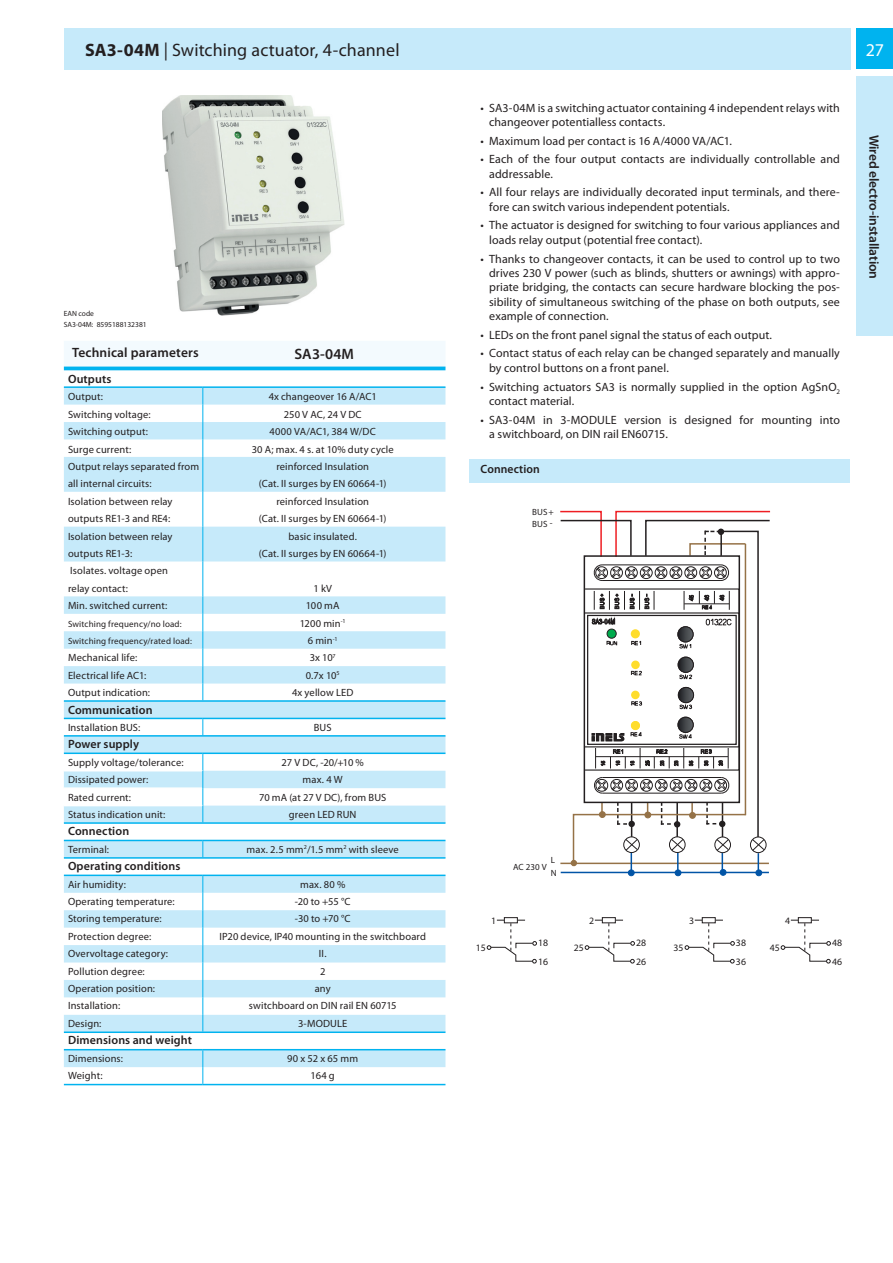
<style>
.page{position:relative;width:893px;height:1263px;background:#fff}
.page>*{position:absolute;margin:0;border:0;box-sizing:border-box;transform-origin:0 0}
.t1{font:18px "Myriad Pro";letter-spacing:.005em;color:#231f20}
.t2{font:18px "Myriad Pro";color:#fff}
.t3{font:600 15px "Myriad Pro";letter-spacing:.01em;color:#231f20}
.t4{font:600 13.5px "Myriad Pro";letter-spacing:-.01em;color:#231f20}
.t5{font:600 13.5px "Myriad Pro";letter-spacing:.01em;color:#231f20}
.t6{font:12px/14.4px "Myriad Pro";letter-spacing:.01em;color:#231f20}
.t7{font:600 12px "Myriad Pro";letter-spacing:.01em;color:#231f20}
.t8{font:10.5px/17.4px "Myriad Pro";letter-spacing:.01em;color:#231f20;text-align:center}
.t9{font:9.75px/18.1px "Myriad Pro";color:#231f20}
.t10{font:9px/10.9px "Myriad Pro";letter-spacing:.02em;color:#231f20}
.t11{font:7.5px "Myriad Pro";color:#231f20}
.s1{font-weight:700}
</style>
<div class="page">
<div style="left:64px;top:28px;width:786px;height:41px;background:#c6eafa"></div>
<div style="left:857px;top:28px;width:36px;height:41px;background:#00b3ef"></div>
<img style="left:162px;top:95px;width:182px;height:220px">
<div style="left:64px;top:341px;width:381px;height:26px;background:#f3fafe"></div>
<svg style="left:64px;top:388px;width:381px;height:679px;fill:#ceecfa"></svg>
<hr style="left:64px;top:386px;width:139px;height:2px;background:#00b3ef">
<hr style="left:203px;top:386px;width:242px;height:2px;background:#00b3ef">
<svg style="left:202px;top:388px;width:1px;height:69px"></svg>
<hr style="left:202px;top:457px;width:1px;height:35px;background:#00b3ef">
<hr style="left:202px;top:492px;width:1px;height:35px;background:#00b3ef">
<hr style="left:202px;top:527px;width:1px;height:34px;background:#00b3ef">
<hr style="left:202px;top:561px;width:1px;height:35px;background:#00b3ef">
<svg style="left:202px;top:596px;width:1px;height:104px"></svg>
<hr style="left:64px;top:700px;width:381px;height:2px;background:#00b3ef">
<hr style="left:64px;top:718px;width:139px;height:1px;background:#00b3ef">
<svg style="left:202px;top:719px;width:1px;height:16px"></svg>
<hr style="left:203px;top:718px;width:242px;height:1px;background:#00b3ef">
<hr style="left:64px;top:735px;width:381px;height:2px;background:#00b3ef">
<hr style="left:64px;top:752px;width:139px;height:2px;background:#00b3ef">
<hr style="left:203px;top:752px;width:242px;height:2px;background:#00b3ef">
<hr style="left:64px;top:770px;width:138px;height:1px;background:#fff">
<hr style="left:64px;top:787px;width:138px;height:2px;background:#fff">
<hr style="left:64px;top:805px;width:138px;height:1px;background:#fff">
<svg style="left:202px;top:754px;width:1px;height:68px"></svg>
<hr style="left:64px;top:822px;width:381px;height:2px;background:#00b3ef">
<hr style="left:64px;top:840px;width:139px;height:1px;background:#00b3ef">
<svg style="left:202px;top:841px;width:1px;height:16px"></svg>
<hr style="left:203px;top:840px;width:242px;height:1px;background:#00b3ef">
<hr style="left:64px;top:857px;width:381px;height:2px;background:#00b3ef">
<hr style="left:64px;top:874px;width:139px;height:2px;background:#00b3ef">
<hr style="left:203px;top:874px;width:242px;height:2px;background:#00b3ef">
<svg style="left:202px;top:876px;width:1px;height:155px"></svg>
<hr style="left:64px;top:1031px;width:381px;height:2px;background:#00b3ef">
<hr style="left:64px;top:1049px;width:139px;height:1px;background:#00b3ef">
<hr style="left:203px;top:1049px;width:242px;height:1px;background:#00b3ef">
<hr style="left:64px;top:1084px;width:139px;height:1px;background:#00b3ef">
<svg style="left:202px;top:1050px;width:1px;height:34px"></svg>
<hr style="left:203px;top:1084px;width:242px;height:1px;background:#00b3ef">
<hr style="left:64px;top:367px;width:381px;height:3px;background:#00b3ef">
<div style="left:469px;top:459px;width:380px;height:23px;background:#c6eafa"></div>
<div style="left:602px;top:917px;width:14px;height:6px;border:1px solid #231f20"></div>
<div style="left:702px;top:917px;width:14px;height:6px;border:1px solid #231f20"></div>
<div style="left:798px;top:917px;width:14px;height:6px;border:1px solid #231f20"></div>
<svg style="left:781px;top:920px;width:50px;height:43px"></svg>
<svg style="left:685px;top:920px;width:50px;height:43px"></svg>
<svg style="left:585px;top:920px;width:50px;height:43px"></svg>
<div style="left:504px;top:917px;width:14px;height:6px;border:1px solid #231f20"></div>
<svg style="left:487px;top:920px;width:50px;height:43px"></svg>
<svg style="left:560px;top:510px;width:211px;height:366px"></svg>
<hr style="left:720px;top:533px;width:2px;height:23px;background:#231f20">
<div style="left:857px;top:76px;width:36px;height:259px;background:#c6eafa"></div>
<h1 class="t1" style="left:85px;top:43px;width:316px"><span class="s1">SA3-04M</span> | Switching actuator, 4-channel</h1>
<p class="t11" style="left:64px;top:311px;width:32px">EAN code</p>
<p class="t11" style="left:64px;top:322px;width:84px">SA3-04M: 8595188132381</p>
<p class="t5" style="left:72px;top:348px;width:128px">Technical parameters</p>
<p class="t7" style="left:68px;top:374px;width:45px">Outputs</p>
<p class="t8" style="left:68px;top:389px;width:133px;text-align:left">Output:<br>Switching voltage:<br>Switching output:<br>Surge current:<br>Output relays separated from all internal circuits:<br>Isolation between relay outputs RE1-3 and RE4:<br>Isolation between relay outputs RE1-3:<br>Isolates. voltage open<br>relay contact:<br>Min. switched current:</p>
<p class="t10" style="left:68px;top:615px;width:125px;line-height:17.4px">Switching frequency/no load:<br>Switching frequency/rated load:</p>
<p class="t8" style="left:68px;top:650px;width:84px;text-align:left">Mechanical life:<br>Electrical life AC1:<br>Output indication:</p>
<p class="t7" style="left:68px;top:705px;width:86px">Communication</p>
<p class="t8" style="left:68px;top:720px;width:74px">Installation BUS:</p>
<p class="t7" style="left:68px;top:740px;width:73px">Power supply</p>
<p class="t8" style="left:68px;top:754px;width:117px;text-align:left">Supply voltage/tolerance:<br>Dissipated power:<br>Rated current:<br>Status indication unit:</p>
<p class="t7" style="left:68px;top:827px;width:63px">Connection</p>
<p class="t8" style="left:68px;top:841px;width:43px">Terminal:</p>
<p class="t7" style="left:68px;top:861px;width:114px">Operating conditions</p>
<p class="t8" style="left:68px;top:876px;width:108px;text-align:left">Air humidity:<br>Operating temperature:<br>Storing temperature:<br>Protection degree:<br>Overvoltage category:<br>Pollution degree:<br>Operation position:<br>Installation:<br>Design:</p>
<p class="t7" style="left:68px;top:1035px;width:126px">Dimensions and weight</p>
<p class="t8" style="left:68px;top:1050px;width:57px;text-align:left">Dimensions:<br>Weight:</p>
<h2 class="t3" style="left:294px;top:349px;width:61px">SA3-04M</h2>
<p class="t8" style="left:252px;top:389px;width:143px">4x changeover 16 A/AC1<br>250 V AC, 24 V DC<br>4000 VA/AC1, 384 W/DC<br>30 A; max. 4 s. at 10% duty cycle reinforced Insulation<br>(Cat. II surges by EN 60664-1) reinforced Insulation<br>(Cat. II surges by EN 60664-1) basic insulated.<br>(Cat. II surges by EN 60664-1)</p>
<p class="t8" style="left:292px;top:580px;width:63px">1 kV<br>100 mA<br>1200 min<sup>-1<br></sup>6 min<sup>-1<br></sup>3x 10<sup>7<br></sup>0.7x 10<sup>5<br></sup>4x yellow LED</p>
<p class="t8" style="left:314px;top:720px;width:19px">BUS</p>
<p class="t8" style="left:259px;top:754px;width:129px">27 V DC, -20/+10 %<br>max. 4 W<br>70 mA (at 27 V DC), from BUS green LED RUN</p>
<p class="t8" style="left:247px;top:841px;width:154px">max. 2.5 mm<sup>2</sup>/1.5 mm<sup>2</sup> with sleeve</p>
<p class="t8" style="left:219px;top:876px;width:208px">max. 80 %<br>-20 to +55 °C<br>-30 to +70 °C<br>IP20 device, IP40 mounting in the switchboard<br>II.<br>2<br>any<br>switchboard on DIN rail EN 60715<br>3-MODULE</p>
<p class="t8" style="left:287px;top:1050px;width:72px">90 x 52 x 65 mm<br>164 g</p>
<p class="t6" style="left:489px;top:101px;width:352px;text-indent:-9px">• SA3-04M is a switching actuator containing 4 independent relays with changeover potentialless contacts.</p>
<p class="t6" style="left:481px;top:134px;width:253px">• Maximum load per contact is 16 A/4000 VA/AC1.</p>
<p class="t6" style="left:489px;top:153px;width:352px;text-indent:-9px">• Each of the four output contacts are individually controllable and addressable.</p>
<p class="t6" style="left:489px;top:186px;width:352px;text-indent:-9px">• All four relays are individually decorated input terminals, and there&shy;fore can switch various independent potentials.</p>
<p class="t6" style="left:489px;top:219px;width:352px;text-indent:-9px">• The actuator is designed for switching to four various appliances and loads relay output (potential free contact).</p>
<p class="t6" style="left:489px;top:252px;width:352px;text-align:justify;text-indent:-9px">• Thanks to changeover contacts, it can be used to control up to two drives 230 V power (such as blinds, shutters or awnings) with appro&shy;priate bridging, the contacts can secure hardware blocking the pos&shy;sibility of simultaneous switching of the phase on both outputs, see example of connection.</p>
<p class="t6" style="left:481px;top:328px;width:293px">• LEDs on the front panel signal the status of each output.</p>
<p class="t6" style="left:489px;top:347px;width:352px;text-indent:-9px">• Contact status of each relay can be changed separately and manually by control buttons on a front panel.</p>
<p class="t6" style="left:489px;top:380px;width:352px;text-indent:-9px">• Switching actuators SA3 is normally supplied in the option AgSnO<sub>2 </sub>contact material.</p>
<p class="t6" style="left:489px;top:413px;width:352px;text-indent:-9px">• SA3-04M in 3-MODULE version is designed for mounting into a switchboard, on DIN rail EN60715.</p>
<p class="t7" style="left:481px;top:465px;width:61px">Connection</p>
<p class="t10" style="left:532px;top:507px;width:23px;text-align:right">BUS+ -</p>
<p class="t10" style="left:532px;top:519px;width:17px">BUS</p>
<h1 class="t2" style="left:866px;top:43px;width:20px">27</h1>
<p class="t4" style="left:879px;top:135px;width:146px;rotate:90deg">Wired electro-installation</p>
<p class="t9" style="left:491px;top:912px;width:7px">1</p>
<p class="t10" style="left:513px;top:862px;width:35px">AC 230 V</p>
<p class="t10" style="left:551px;top:855px;width:7px;line-height:12.6px">L<br>N</p>
<p class="t9" style="left:476px;top:939px;width:12px">15</p>
<p class="t9" style="left:538px;top:935px;width:12px">18<br>16</p>
<p class="t9" style="left:589px;top:912px;width:7px">2</p>
<p class="t9" style="left:574px;top:939px;width:12px">25</p>
<p class="t9" style="left:636px;top:935px;width:12px">28<br>26</p>
<p class="t9" style="left:689px;top:912px;width:7px">3</p>
<p class="t9" style="left:674px;top:939px;width:12px">35</p>
<p class="t9" style="left:736px;top:935px;width:12px">38<br>36</p>
<p class="t9" style="left:785px;top:912px;width:7px">4</p>
<p class="t9" style="left:770px;top:939px;width:12px">45</p>
<p class="t9" style="left:832px;top:935px;width:12px">48<br>46</p>
</div>
